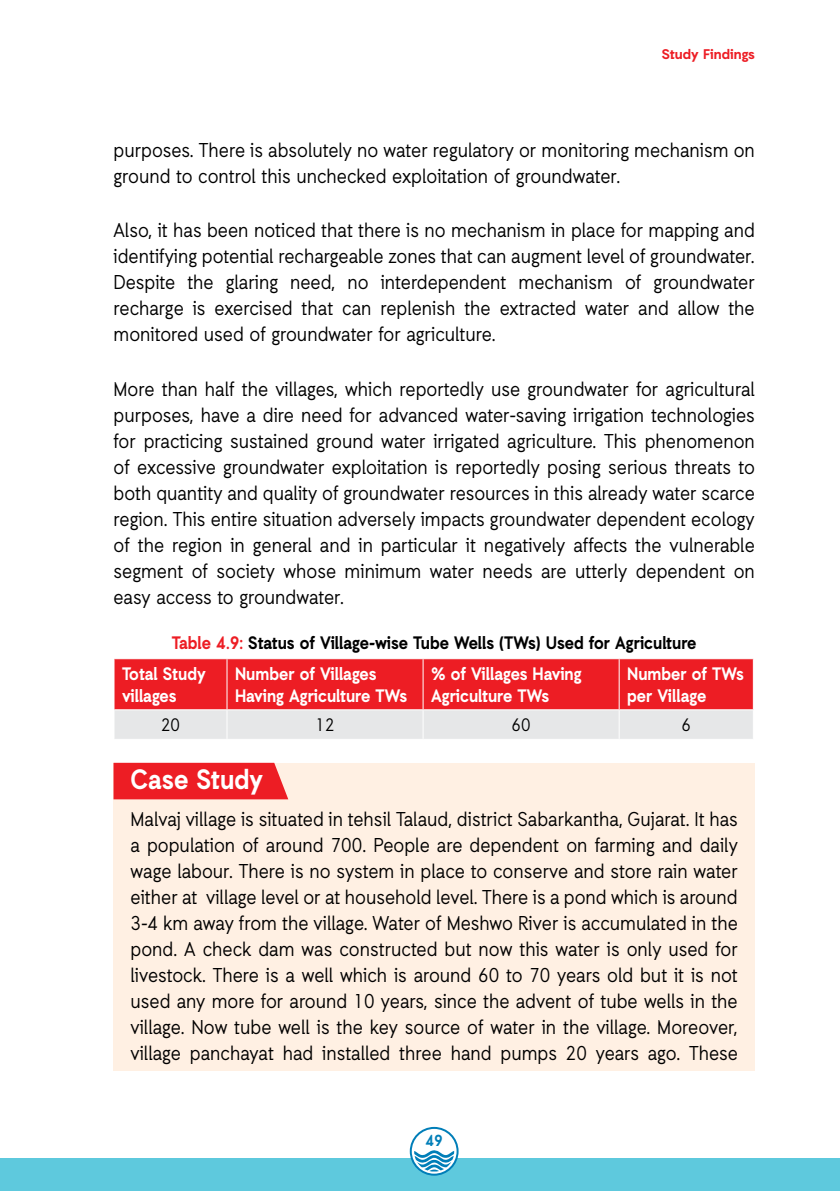
<style>
.page{position:relative;width:840px;height:1191px;background:#fff}
.page>*{position:absolute;margin:0;border:0;box-sizing:border-box;transform-origin:0 0}
.t1{font:700 28px "Auxilia";color:#fff;scale:.9 1}
.t2{font:20px/26px "Auxilia";color:#000;text-align:justify;scale:.9 1}
.t3{font:700 18px/21.6px "Auxilia";color:#fff;scale:.9 1}
.t4{font:700 18px/31.2px "Auxilia";color:#000;scale:.9 1}
.t5{font:18px "Auxilia";color:#000;scale:.9 1}
.t6{font:700 16px "Auxilia";color:#007eb8;scale:.9 1}
.t7{font:700 14px "Auxilia";color:#ed1d24}
.s1{color:#ed1d24}
.s2{color:#fff}
</style>
<div class="page">
<div style="left:0;top:1158px;width:839px;height:33px;background:#5ec9dd"></div>
<svg style="left:410px;top:1127px;width:47px;height:47px"></svg>
<div style="left:409px;top:1126px;width:49px;height:49px;border:2px solid #007eb8;border-radius:50%"></div>
<svg style="left:414px;top:1150px;width:40px;height:21px"></svg>
<div style="left:113px;top:763px;width:641px;height:307px;background:#fff0e3"></div>
<svg style="left:114px;top:658px;width:639px;height:81px;background:#eb6b70"></svg>
<div style="left:113px;top:763px;width:175px;height:36px;background:#ed1d24"></div>
<p class="t7" style="left:661px;top:46px;width:95px">Study Findings</p>
<p class="t2" style="left:113px;top:136px;width:713px">purposes. There is absolutely no water regulatory or monitoring mechanism on ground to control this unchecked exploitation of groundwater.</p>
<p class="t2" style="left:113px;top:217px;width:713px">Also, it has been noticed that there is no mechanism in place for mapping and identifying potential rechargeable zones that can augment level of groundwater.<br>Despite the glaring need, no interdependent mechanism of groundwater recharge is exercised that can replenish the extracted water and allow the monitored used of groundwater for agriculture.</p>
<p class="t2" style="left:113px;top:375px;width:713px">More than half the villages, which reportedly use groundwater for agricultural purposes, have a dire need for advanced water-saving irrigation technologies for practicing sustained ground water irrigated agriculture. This phenomenon of excessive groundwater exploitation is reportedly posing serious threats to both quantity and quality of groundwater resources in this already water scarce region. This entire situation adversely impacts groundwater dependent ecology of the region in general and in particular it negatively affects the vulnerable segment of society whose minimum water needs are utterly dependent on easy access to groundwater.</p>
<p class="t4" style="left:122px;top:626px;width:639px;text-indent:50px"><span class="s1">Table 4.9:</span> Status of Village-wise Tube Wells (TWs) Used for Agriculture<br><span class="s2">Total Study</span></p>
<p class="t3" style="left:122px;top:684px;width:62px">villages</p>
<p class="t3" style="left:235px;top:662px;width:193px">Number of Villages<br>Having Agriculture TWs</p>
<p class="t3" style="left:431px;top:662px;width:169px">% of Villages Having<br>Agriculture TWs</p>
<p class="t3" style="left:626px;top:662px;width:131px">Number of TWs per Village</p>
<p class="t5" style="left:161px;top:714px;width:23px">20</p>
<p class="t5" style="left:315px;top:714px;width:23px">12</p>
<p class="t5" style="left:511px;top:714px;width:23px">60</p>
<p class="t5" style="left:681px;top:714px;width:12px">6</p>
<h1 class="t1" style="left:130px;top:761px;width:149px">Case Study</h1>
<p class="t2" style="left:130px;top:806px;width:676px">Malvaj village is situated in tehsil Talaud, district Sabarkantha, Gujarat. It has a population of around 700. People are dependent on farming and daily wage labour. There is no system in place to conserve and store rain water either at village level or at household level. There is a pond which is around 3-4 km away from the village. Water of Meshwo River is accumulated in the pond. A check dam was constructed but now this water is only used for livestock. There is a well which is around 60 to 70 years old but it is not used any more for around 10 years, since the advent of tube wells in the village. Now tube well is the key source of water in the village. Moreover, village panchayat had installed three hand pumps 20 years ago. These</p>
<p class="t6" style="left:425px;top:1130px;width:21px">49</p>
</div>
